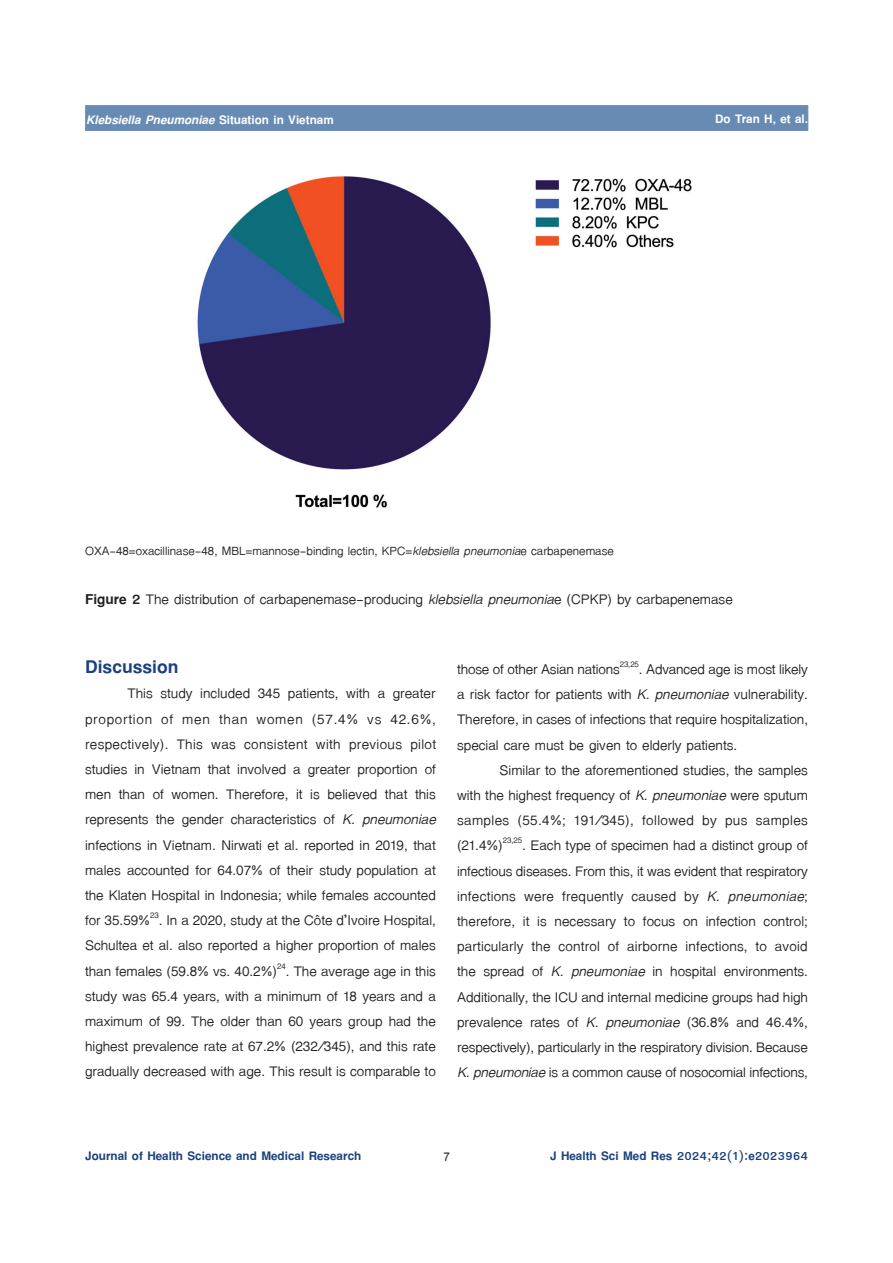
<style>
.page{position:relative;width:893px;height:1263px;background:#fff}
.page>*{position:absolute;margin:0;border:0;box-sizing:border-box;transform-origin:0 0}
.t1{font:700 27px "TF Lanna";color:#1b417f}
.t2{font:21px/25.2px "TF Lanna";color:#231f20;text-align:justify}
.t3{font:18px "TF Lanna";color:#231f20}
.t4{font:700 18px "TF Lanna";color:#1b417f}
.t5{font:italic 700 18px "TF Lanna";color:#fff}
.t6{font:700 18px "TF Lanna";color:#fff}
.t7{font:700 18px "Cordia UPC";color:#231f20}
.s1{font-style:normal}
.s2{font-style:italic}
.s3{font-weight:700}
</style>
<div class="page">
<div style="left:85px;top:105px;width:723px;height:26px;background:#678bb3;border:1px solid #678bb3"></div>
<img style="left:197px;top:176px;width:495px;height:332px">
<p class="t5" style="left:86px;top:108px;width:249px">Klebsiella Pneumoniae <span class="s1">Situation in Vietnam</span></p>
<p class="t6" style="left:715px;top:108px;width:95px">Do Tran H, et al.</p>
<p class="t3" style="left:85px;top:540px;width:530px">OXA-48=oxacillinase-48, MBL=mannose-binding lectin, KPC=<span class="s2">klebsiella pneumonia</span>e carbapenemase</p>
<p class="t2" style="left:85px;top:587px;width:649px"><span class="s3">Figure 2</span> The distribution of carbapenemase-producing <span class="s2">klebsiella pneumonia</span>e (CPKP) by carbapenemase</p>
<p class="t1" style="left:85px;top:650px;width:95px">Discussion</p>
<p class="t2" style="left:85px;top:681px;width:353px;text-indent:43px">This study included 345 patients, with a greater proportion of men than women (57.4% vs 42.6%, respectively). This was consistent with previous pilot studies in Vietnam that involved a greater proportion of men than of women. Therefore, it is believed that this represents the gender characteristics of <span class="s2">K. pneumoniae </span>infections in Vietnam. Nirwati et al. reported in 2019, that males accounted for 64.07% of their study population at the Klaten Hospital in Indonesia; while females accounted for 35.59%<sup>23</sup>. In a 2020, study at the Côte d’Ivoire Hospital, Schultea et al. also reported a higher proportion of males than females (59.8% vs. 40.2%)<sup>24</sup>. The average age in this study was 65.4 years, with a minimum of 18 years and a maximum of 99. The older than 60 years group had the highest prevalence rate at 67.2% (232/345), and this rate gradually decreased with age. This result is comparable to</p>
<p class="t2" style="left:457px;top:657px;width:352px">those of other Asian nations<sup>23,25</sup>. Advanced age is most likely a risk factor for patients with <span class="s2">K. pneumoniae</span> vulnerability.<br>Therefore, in cases of infections that require hospitalization, special care must be given to elderly patients.</p>
<p class="t2" style="left:457px;top:758px;width:352px;text-indent:43px">Similar to the aforementioned studies, the samples with the highest frequency of <span class="s2">K. pneumoniae</span> were sputum samples (55.4%; 191/345), followed by pus samples (21.4%)<sup>23,25</sup>. Each type of specimen had a distinct group of infectious diseases. From this, it was evident that respiratory infections were frequently caused by <span class="s2">K. pneumoniae</span>; therefore, it is necessary to focus on infection control; particularly the control of airborne infections, to avoid the spread of <span class="s2">K. pneumoniae</span> in hospital environments.<br>Additionally, the ICU and internal medicine groups had high prevalence rates of <span class="s2">K. pneumoniae</span> (36.8% and 46.4%, respectively), particularly in the respiratory division. Because <span class="s2">K. pneumoniae</span> is a common cause of nosocomial infections,</p>
<p class="t4" style="left:85px;top:1145px;width:277px">Journal of Health Science and Medical Research</p>
<p class="t7" style="left:443px;top:1146px;width:8px">7</p>
<p class="t4" style="left:550px;top:1145px;width:260px">J Health Sci Med Res 2024;42(1):e2023964</p>
</div>
